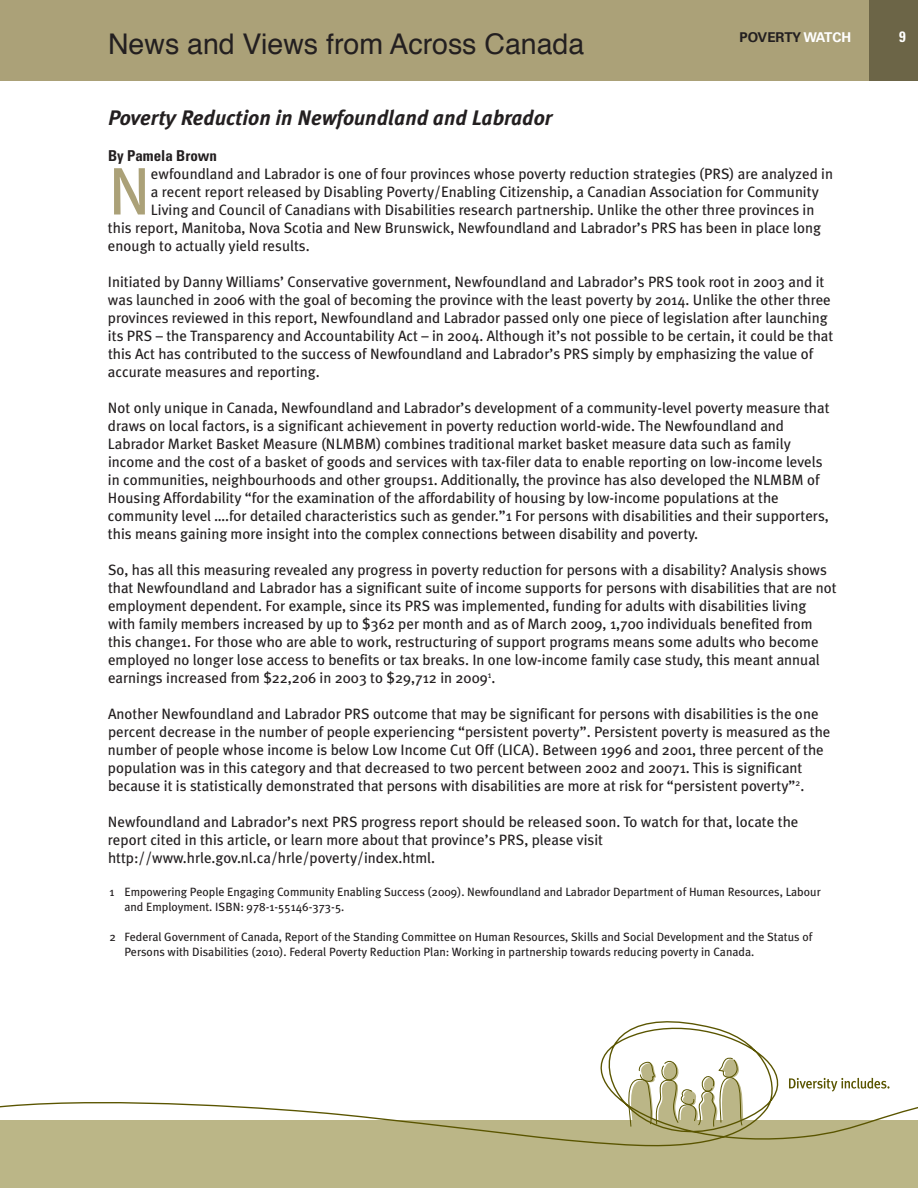
<style>
.page{position:relative;width:918px;height:1188px;background:#fff}
.page>*{position:absolute;margin:0;border:0;box-sizing:border-box;transform-origin:0 0}
.t1{font:67.2px "Meta Plus";color:#aba178}
.t2{font:28.5px "Helvetica";color:#231f20}
.t3{font:italic 700 21px "Meta Plus";color:#231f20}
.t4{font:15px/18px "Meta Plus";color:#231f20}
.t5{font:700 condensed 15px "Univers LT Std";color:#231f20}
.t6{font:700 condensed 15px "Univers LT Std";color:#fff}
.t7{font:700 13.5px "Univers LT Std";color:#231f20}
.t8{font:12px/15px "Meta Plus";color:#231f20}
.s1{color:#fff}
</style>
<div class="page">
<div style="left:0;top:0;width:875px;height:81px;background:#aba178"></div>
<div style="left:869px;top:0;width:49px;height:81px;background:#6c6547"></div>
<div style="left:0;top:1121px;width:918px;height:67px;background:#bbb687"></div>
<svg style="left:0;top:1021px;width:918px;height:126px"></svg>
<h2 class="t2" style="left:108px;top:32px;width:478px">News and Views from Across Canada</h2>
<p class="t7" style="left:740px;top:33px;width:113px">POVERTY<span class="s1">WATCH</span></p>
<p class="t6" style="left:899px;top:31px;width:8px">9</p>
<h3 class="t3" style="left:108px;top:105px;width:446px">Poverty Reduction in Newfoundland and Labrador</h3>
<p class="t5" style="left:108px;top:150px;width:111px">By Pamela Brown</p>
<h1 class="t1" style="left:108px;top:152px;width:44px">N</h1>
<p class="t4" style="left:151px;top:164px;width:684px">ewfoundland and Labrador is one of four provinces whose poverty reduction strategies (PRS) are analyzed in</p>
<p class="t4" style="left:151px;top:182px;width:669px">a recent report released by Disabling Poverty/Enabling Citizenship, a Canadian Association for Community</p>
<p class="t4" style="left:151px;top:200px;width:665px">Living and Council of Canadians with Disabilities research partnership. Unlike the other three provinces in</p>
<p class="t4" style="left:108px;top:218px;width:715px">this report, Manitoba, Nova Scotia and New Brunswick, Newfoundland and Labrador’s PRS has been in place long</p>
<p class="t4" style="left:108px;top:236px;width:203px">enough to actually yield results.</p>
<p class="t4" style="left:108px;top:272px;width:727px">Initiated by Danny Williams’ Conservative government, Newfoundland and Labrador’s PRS took root in 2003 and it was launched in 2006 with the goal of becoming the province with the least poverty by 2014. Unlike the other three provinces reviewed in this report, Newfoundland and Labrador passed only one piece of legislation after launching its PRS – the Transparency and Accountability Act – in 2004. Although it’s not possible to be certain, it could be that this Act has contributed to the success of Newfoundland and Labrador’s PRS simply by emphasizing the value of accurate measures and reporting.</p>
<p class="t4" style="left:108px;top:398px;width:723px">Not only unique in Canada, Newfoundland and Labrador’s development of a community-level poverty measure that draws on local factors, is a significant achievement in poverty reduction world-wide. The Newfoundland and Labrador Market Basket Measure (NLMBM) combines traditional market basket measure data such as family income and the cost of a basket of goods and services with tax-filer data to enable reporting on low-income levels in communities, neighbourhoods and other groups1. Additionally, the province has also developed the NLMBM of Housing Affordability “for the examination of the affordability of housing by low-income populations at the community level ….for detailed characteristics such as gender.”1 For persons with disabilities and their supporters, this means gaining more insight into the complex connections between disability and poverty.</p>
<p class="t4" style="left:108px;top:560px;width:730px">So, has all this measuring revealed any progress in poverty reduction for persons with a disability? Analysis shows that Newfoundland and Labrador has a significant suite of income supports for persons with disabilities that are not employment dependent. For example, since its PRS was implemented, funding for adults with disabilities living with family members increased by up to $362 per month and as of March 2009, 1,700 individuals benefited from this change1. For those who are able to work, restructuring of support programs means some adults who become employed no longer lose access to benefits or tax breaks. In one low-income family case study, this meant annual earnings increased from $22,206 in 2003 to $29,712 in 2009<sup>1</sup>.</p>
<p class="t4" style="left:108px;top:704px;width:724px">Another Newfoundland and Labrador PRS outcome that may be significant for persons with disabilities is the one percent decrease in the number of people experiencing “persistent poverty”. Persistent poverty is measured as the number of people whose income is below Low Income Cut Off (LICA). Between 1996 and 2001, three percent of the population was in this category and that decreased to two percent between 2002 and 20071. This is significant because it is statistically demonstrated that persons with disabilities are more at risk for “persistent poverty”<sup>2</sup>.</p>
<p class="t4" style="left:108px;top:812px;width:692px">Newfoundland and Labrador’s next PRS progress report should be released soon. To watch for that, locate the report cited in this article, or learn more about that province’s PRS, please visit http://www.hrle.gov.nl.ca/hrle/poverty/index.html.</p>
<p class="t8" style="left:124px;top:884px;width:698px;text-indent:-15px">1 Empowering People Engaging Community Enabling Success (2009). Newfoundland and Labrador Department of Human Resources, Labour and Employment. ISBN: 978-1-55146-373-5.</p>
<p class="t8" style="left:125px;top:929px;width:689px;text-indent:-15px">2 Federal Government of Canada, Report of the Standing Committee on Human Resources, Skills and Social Development and the Status of<br>Persons with Disabilities (2010). Federal Poverty Reduction Plan: Working in partnership towards reducing poverty in Canada.</p>
</div>
